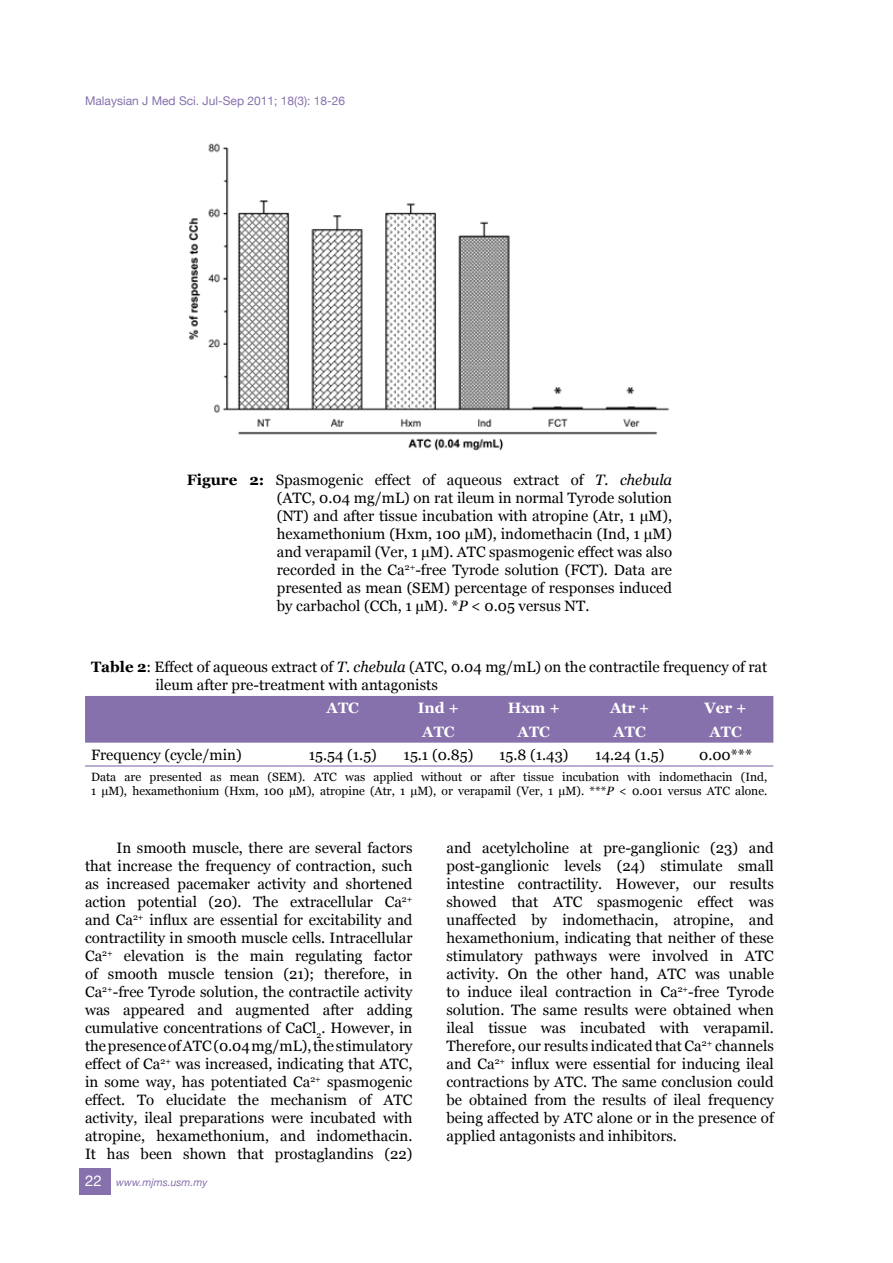
<style>
.page{position:relative;width:893px;height:1263px;background:#fff}
.page>*{position:absolute;margin:0;border:0;box-sizing:border-box;transform-origin:0 0}
.t1{font:15px/18px "Georgia";color:#000;text-align:justify}
.t2{font:700 15px "Georgia";color:#fff}
.t3{font:12px/14.4px "Georgia";color:#000}
.t4{font:12px "Helvetica Neue";color:#8671ac}
.t5{font:italic 10.5px "Helvetica Neue";color:#8671ac}
.s1{font-weight:700}
.s2{font-style:italic}
.s3{font-style:normal;font-size:15px;color:#fff}
</style>
<div class="page">
<div style="left:79px;top:1168px;width:32px;height:27px;background:#8671ac"></div>
<div style="left:85px;top:696px;width:688px;height:47px;background:#8671ac"></div>
<hr style="left:85px;top:765px;width:210px;height:1px;background:#8671ac">
<hr style="left:295px;top:765px;width:96px;height:1px;background:#8671ac">
<hr style="left:391px;top:765px;width:95px;height:1px;background:#8671ac">
<hr style="left:486px;top:765px;width:96px;height:1px;background:#8671ac">
<hr style="left:582px;top:765px;width:96px;height:1px;background:#8671ac">
<hr style="left:678px;top:765px;width:95px;height:1px;background:#8671ac">
<img style="left:189px;top:143px;width:480px;height:308px">
<p class="t4" style="left:85px;top:94px;width:262px">Malaysian J Med Sci. Jul-Sep 2011; 18(3): 18-26</p>
<p class="t1" style="left:277px;top:471px;width:397px;text-indent:-90px"><span class="s1">Figure 2:</span> Spasmogenic effect of aqueous extract of <span class="s2">T. chebula </span>(ATC, 0.04 mg/mL) on rat ileum in normal Tyrode solution (NT) and after tissue incubation with atropine (Atr, 1 μM), hexamethonium (Hxm, 100 μM), indomethacin (Ind, 1 μM) and verapamil (Ver, 1 μM). ATC spasmogenic effect was also recorded in the Ca<sup>2+</sup>-free Tyrode solution (FCT). Data are presented as mean (SEM) percentage of responses induced by carbachol (CCh, 1 μM). *<span class="s2">P</span> &lt; 0.05 versus NT.</p>
<p class="t1" style="left:156px;top:658px;width:613px;text-indent:-65px"><span class="s1">Table 2</span>: Effect of aqueous extract of <span class="s2">T. chebula</span> (ATC, 0.04 mg/mL) on the contractile frequency of rat ileum after pre-treatment with antagonists</p>
<p class="t2" style="left:327px;top:698px;width:34px">ATC</p>
<p class="t2" style="left:418px;top:698px;width:43px">Ind +</p>
<p class="t2" style="left:508px;top:698px;width:54px">Hxm +</p>
<p class="t2" style="left:610px;top:698px;width:41px">Atr +</p>
<p class="t2" style="left:704px;top:698px;width:44px">Ver +</p>
<p class="t2" style="left:422px;top:722px;width:34px">ATC</p>
<p class="t2" style="left:518px;top:722px;width:34px">ATC</p>
<p class="t2" style="left:614px;top:722px;width:34px">ATC</p>
<p class="t2" style="left:709px;top:722px;width:34px">ATC</p>
<p class="t1" style="left:91px;top:746px;width:152px">Frequency (cycle/min)</p>
<p class="t1" style="left:309px;top:746px;width:70px">15.54 (1.5)</p>
<p class="t1" style="left:404px;top:746px;width:71px">15.1 (0.85)</p>
<p class="t1" style="left:499px;top:746px;width:71px">15.8 (1.43)</p>
<p class="t1" style="left:595px;top:746px;width:71px">14.24 (1.5)</p>
<p class="t1" style="left:699px;top:746px;width:54px">0.00***</p>
<p class="t3" style="left:91px;top:770px;width:678px">Data are presented as mean (SEM). ATC was applied without or after tissue incubation with indomethacin (Ind,<br>1 μM), hexamethonium (Hxm, 100 μM), atropine (Atr, 1 μM), or verapamil (Ver, 1 μM). ***<span class="s2">P</span> &lt; 0.001 versus ATC alone.</p>
<p class="t1" style="left:85px;top:839px;width:329px;text-indent:32px">In smooth muscle, there are several factors that increase the frequency of contraction, such as increased pacemaker activity and shortened action potential (20). The extracellular Ca<sup>2+ </sup>and Ca<sup>2+</sup> influx are essential for excitability and contractility in smooth muscle cells. Intracellular Ca<sup>2+</sup> elevation is the main regulating factor of smooth muscle tension (21); therefore, in Ca<sup>2+</sup>-free Tyrode solution, the contractile activity was appeared and augmented after adding cumulative concentrations of CaCl<sub>2</sub>. However, in the presence of ATC (0.04 mg/mL), the stimulatory effect of Ca<sup>2+</sup> was increased, indicating that ATC, in some way, has potentiated Ca<sup>2+</sup> spasmogenic effect. To elucidate the mechanism of ATC activity, ileal preparations were incubated with atropine, hexamethonium, and indomethacin.<br>It has been shown that prostaglandins (22)</p>
<p class="t1" style="left:446px;top:839px;width:329px">and acetylcholine at pre-ganglionic (23) and post-ganglionic levels (24) stimulate small intestine contractility. However, our results showed that ATC spasmogenic effect was unaffected by indomethacin, atropine, and hexamethonium, indicating that neither of these stimulatory pathways were involved in ATC activity. On the other hand, ATC was unable to induce ileal contraction in Ca<sup>2+</sup>-free Tyrode solution. The same results were obtained when ileal tissue was incubated with verapamil.<br>Therefore, our results indicated that Ca<sup>2+</sup> channels and Ca<sup>2+</sup> influx were essential for inducing ileal contractions by ATC. The same conclusion could be obtained from the results of ileal frequency being affected by ATC alone or in the presence of applied antagonists and inhibitors.</p>
<p class="t5" style="left:85px;top:1176px;width:124px"><span class="s3">22</span> www.mjms.usm.my</p>
</div>
